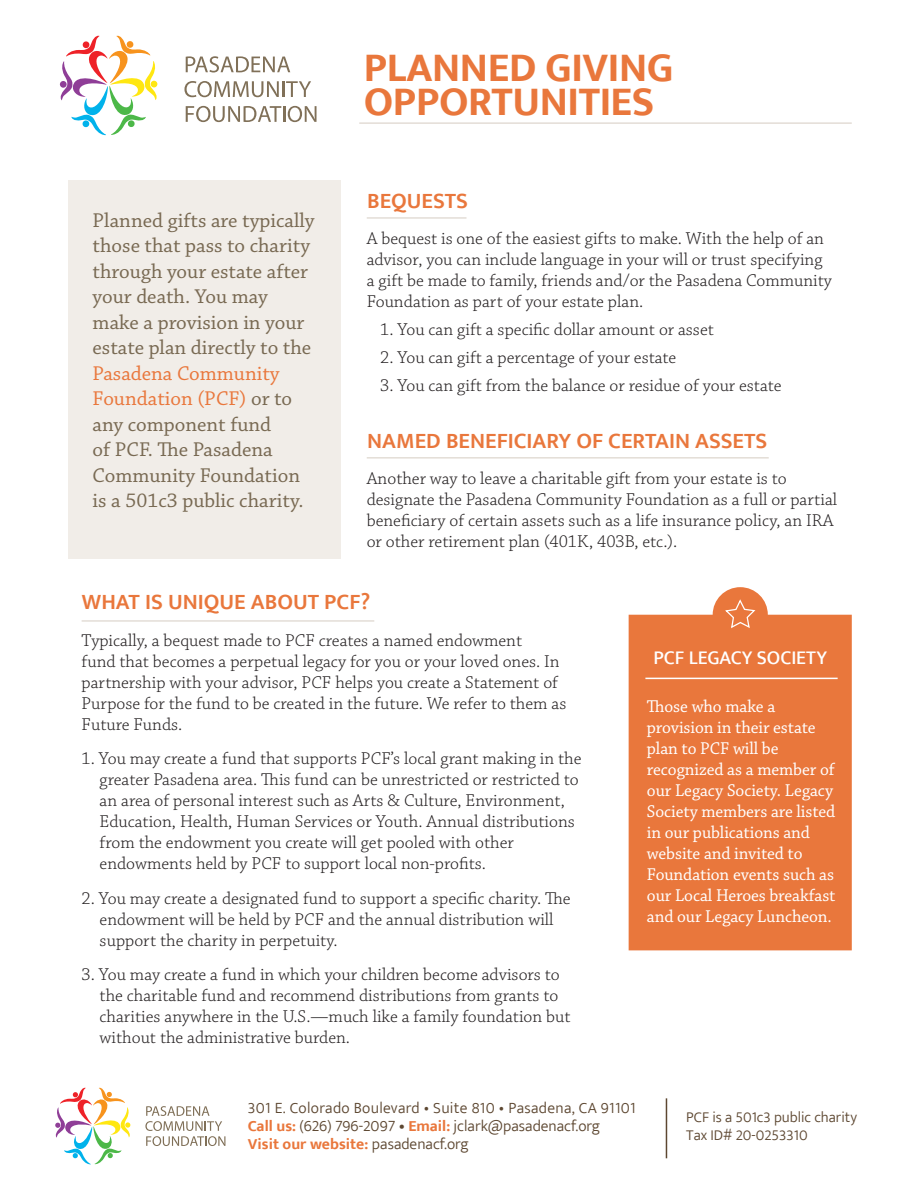
<style>
.page{position:relative;width:918px;height:1188px;background:#fff}
.page>*{position:absolute;margin:0;border:0;box-sizing:border-box;transform-origin:0 0}
.t1{font:700 42px/34.5px "Ek Mukta";letter-spacing:-.01em;color:#e9773c}
.t2{font:600 22.5px "Ek Mukta";color:#e9773c}
.t3{font:21px/25.5px "Chaparral Pro";color:#786952}
.t4{font:500 19.5px "Ek Mukta";color:#fff}
.t5{font:300 18px/21px "Chaparral Pro";color:#231f20}
.t6{font:18px/21px "Chaparral Pro";letter-spacing:-.005em;color:#fff}
.t7{font:300 15.75px/18px "Ek Mukta";letter-spacing:.02em;color:#5d4731}
.t8{font:300 15px/18px "Ek Mukta";color:#5d4731}
.s1{color:#e9773c}
.s2{font-weight:700;color:#e9773c}
.s3{font-weight:700}
</style>
<div class="page">
<div style="left:68px;top:180px;width:272px;height:378px;background:#f1ede8"></div>
<div style="left:629px;top:615px;width:223px;height:335px;background:#e9773c;border:2px solid #e9773c"></div>
<svg style="left:55px;top:1088px;width:76px;height:76px"></svg>
<svg style="left:145px;top:1106px;width:80px;height:40px"></svg>
<svg style="left:59px;top:36px;width:99px;height:99px"></svg>
<hr style="left:367px;top:217px;width:99px;height:2px;background:#e3ddd6">
<hr style="left:359px;top:122px;width:493px;height:2px;background:#e3ddd6">
<hr style="left:367px;top:457px;width:402px;height:2px;background:#e3ddd6">
<hr style="left:82px;top:620px;width:292px;height:2px;background:#e3ddd6">
<hr style="left:645px;top:678px;width:193px;height:1px;background:#fff">
<div style="left:713px;top:587px;width:55px;height:55px;background:#e9773c;border-radius:50%"></div>
<svg style="left:725px;top:599px;width:31px;height:30px"></svg>
<svg style="left:186px;top:56px;width:104px;height:17px"></svg>
<svg style="left:184px;top:81px;width:127px;height:16px"></svg>
<svg style="left:186px;top:106px;width:131px;height:16px"></svg>
<hr style="left:666px;top:1098px;width:1px;height:60px;background:#5d4731">
<p class="t3" style="left:93px;top:208px;width:223px">Planned gifts are typically those that pass to charity through your estate after your death. You may make a provision in your estate plan directly to the</p>
<p class="t3" style="left:93px;top:361px;width:213px"><span class="s1">Pasadena Community<br>Foundation (PCF)</span> or to any component fund<br>of PCF. The Pasadena<br>Community Foundation is a 501c3 public charity.</p>
<h1 class="t1" style="left:364px;top:49px;width:311px">PLANNED GIVING<br>OPPORTUNITIES</h1>
<p class="t2" style="left:367px;top:187px;width:102px">BEQUESTS</p>
<p class="t5" style="left:367px;top:229px;width:467px">A bequest is one of the easiest gifts to make. With the help of an advisor, you can include language in your will or trust specifying a gift be made to family, friends and/or the Pasadena Community Foundation as part of your estate plan.</p>
<p class="t5" style="left:380px;top:320px;width:335px">1. You can gift a specific dollar amount or asset</p>
<p class="t5" style="left:380px;top:347px;width:298px">2. You can gift a percentage of your estate</p>
<p class="t5" style="left:380px;top:375px;width:403px">3. You can gift from the balance or residue of your estate</p>
<p class="t2" style="left:367px;top:428px;width:402px">NAMED BENEFICIARY OF CERTAIN ASSETS</p>
<p class="t5" style="left:367px;top:469px;width:472px">Another way to leave a charitable gift from your estate is to designate the Pasadena Community Foundation as a full or partial beneficiary of certain assets such as a life insurance policy, an IRA or other retirement plan (401K, 403B, etc.).</p>
<p class="t2" style="left:82px;top:588px;width:290px">WHAT IS UNIQUE ABOUT PCF?</p>
<p class="t5" style="left:82px;top:630px;width:486px">Typically, a bequest made to PCF creates a named endowment<br>fund that becomes a perpetual legacy for you or your loved ones. In partnership with your advisor, PCF helps you create a Statement of Purpose for the fund to be created in the future. We refer to them as Future Funds.</p>
<p class="t5" style="left:100px;top:749px;width:483px;text-indent:-18px">1. You may create a fund that supports PCF’s local grant making in the greater Pasadena area. This fund can be unrestricted or restricted to an area of personal interest such as Arts &amp; Culture, Environment, Education, Health, Human Services or Youth. Annual distributions from the endowment you create will get pooled with other endowments held by PCF to support local non-profits.</p>
<p class="t5" style="left:100px;top:888px;width:473px;text-indent:-18px">2. You may create a designated fund to support a specific charity. The endowment will be held by PCF and the annual distribution will support the charity in perpetuity.</p>
<p class="t5" style="left:100px;top:965px;width:472px;text-indent:-18px">3. You may create a fund in which your children become advisors to the charitable fund and recommend distributions from grants to charities anywhere in the U.S.—much like a family foundation but without the administrative burden.</p>
<p class="t4" style="left:653px;top:646px;width:175px">PCF LEGACY SOCIETY</p>
<p class="t6" style="left:647px;top:697px;width:190px">Those who make a provision in their estate plan to PCF will be recognized as a member of our Legacy Society. Legacy<br>Society members are listed in our publications and website and invited to<br>Foundation events such as our Local Heroes breakfast and our Legacy Luncheon.</p>
<p class="t7" style="left:248px;top:1099px;width:389px">301 E. Colorado Boulevard • Suite 810 • Pasadena, CA 91101<br><span class="s2">Call us:</span> (626) 796-2097 <span class="s3">•</span> <span class="s2">Email:</span> jclark@pasadenacf.org<br><span class="s2">Visit our website:</span> pasadenacf.org</p>
<p class="t8" style="left:686px;top:1108px;width:172px">PCF is a 501c3 public charity<br>Tax ID# 20-0253310</p>
</div>
